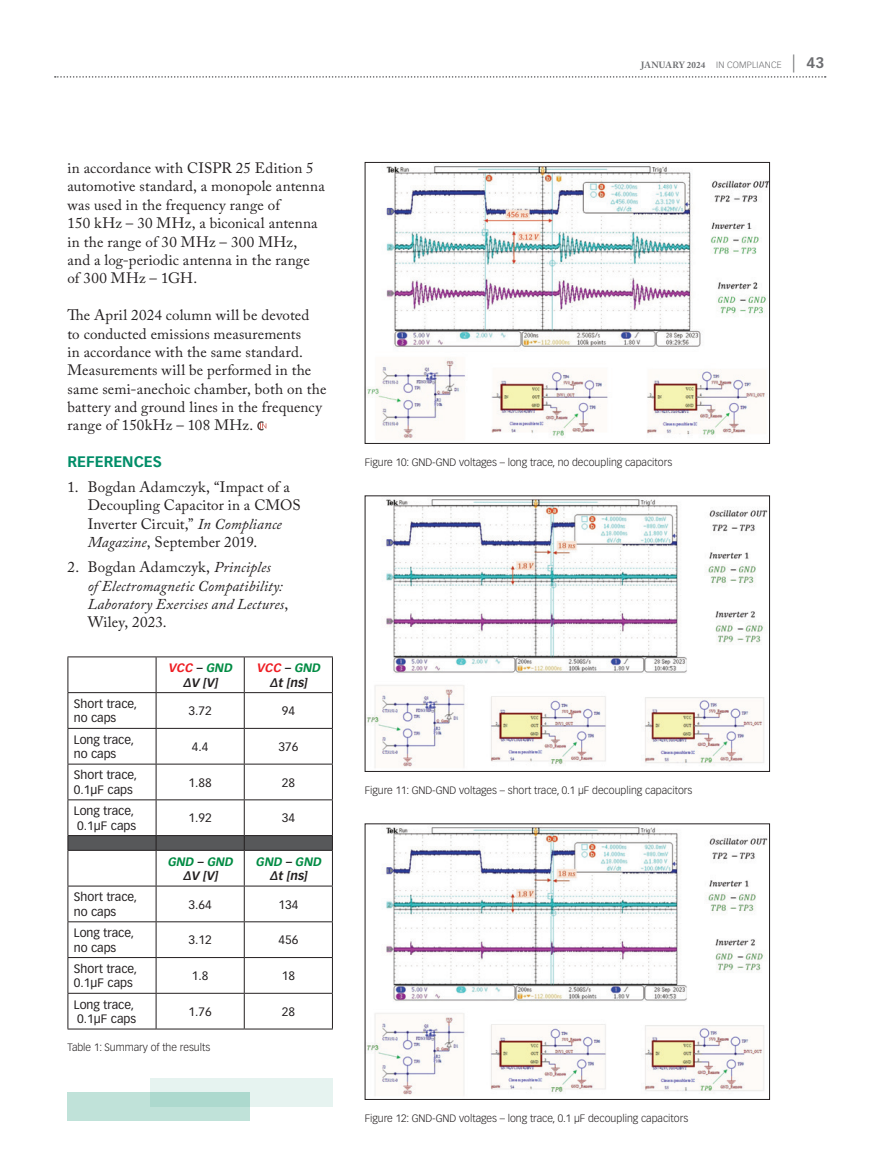
<style>
.page{position:relative;width:878px;height:1175px;background:#fff}
.page>*{position:absolute;margin:0;border:0;box-sizing:border-box;transform-origin:0 0}
.t1{font:15px/18.3px "Adobe Caslon Pro";letter-spacing:.01em;color:#231f20}
.t2{font:italic 15px/18.3px "Adobe Caslon Pro";letter-spacing:.01em;color:#231f20}
.t3{font:700 15px "Vectora LT Std";color:#008d68}
.t4{font:12px/14.4px "Vectora LT Std";color:#231f20}
.t5{font:italic 700 12px/14.4px "Vectora LT Std";color:#231f20;text-align:center}
.t6{font:italic 700 12px/14.4px "Vectora LT Std";color:#008b43;text-align:center}
.t7{font:300 10.5px "Vectora LT Std";color:#231f20}
.t8{font:300 9px "Vectora LT Std";letter-spacing:.02em;color:#6c6d70}
.s1{font-style:italic}
.s2{font-style:normal}
.s3{color:#ee1d23}
.s4{color:#008b43}
.s5{color:#231f20}
.s6{font-family:"Adobe Caslon Pro";font-weight:700}
.s7{font-size:18px}
.s8{font-weight:700;font-size:15px}
</style>
<div class="page">
<svg style="left:55px;top:76px;width:770px;height:2px"></svg>
<svg style="left:257px;top:421px;width:9px;height:9px"></svg>
<img style="left:367px;top:166px;width:401px;height:272px">
<div style="left:364px;top:162px;width:406px;height:282px;border:1px solid #231f20"></div>
<img style="left:366px;top:497px;width:402px;height:271px">
<div style="left:364px;top:495px;width:406px;height:277px;border:1px solid #231f20"></div>
<img style="left:366px;top:825px;width:402px;height:271px">
<hr style="left:68px;top:656px;width:88px;height:1px;background:#231f20">
<hr style="left:68px;top:657px;width:1px;height:35px;background:#231f20">
<hr style="left:156px;top:656px;width:88px;height:1px;background:#231f20">
<hr style="left:156px;top:657px;width:1px;height:35px;background:#231f20">
<hr style="left:244px;top:656px;width:89px;height:1px;background:#231f20">
<hr style="left:244px;top:657px;width:1px;height:35px;background:#231f20">
<hr style="left:332px;top:657px;width:1px;height:35px;background:#231f20">
<hr style="left:68px;top:692px;width:88px;height:1px;background:#231f20">
<hr style="left:68px;top:693px;width:1px;height:35px;background:#231f20">
<hr style="left:156px;top:692px;width:88px;height:1px;background:#231f20">
<hr style="left:156px;top:693px;width:1px;height:35px;background:#231f20">
<hr style="left:244px;top:692px;width:89px;height:1px;background:#231f20">
<hr style="left:244px;top:693px;width:1px;height:35px;background:#231f20">
<hr style="left:332px;top:693px;width:1px;height:35px;background:#231f20">
<hr style="left:68px;top:728px;width:88px;height:1px;background:#231f20">
<hr style="left:68px;top:728px;width:1px;height:35px;background:#231f20">
<hr style="left:156px;top:728px;width:88px;height:1px;background:#231f20">
<hr style="left:156px;top:728px;width:1px;height:35px;background:#231f20">
<hr style="left:244px;top:728px;width:89px;height:1px;background:#231f20">
<hr style="left:244px;top:728px;width:1px;height:35px;background:#231f20">
<hr style="left:332px;top:728px;width:1px;height:35px;background:#231f20">
<hr style="left:68px;top:763px;width:88px;height:1px;background:#231f20">
<hr style="left:68px;top:764px;width:1px;height:35px;background:#231f20">
<hr style="left:156px;top:763px;width:88px;height:1px;background:#231f20">
<hr style="left:156px;top:764px;width:1px;height:35px;background:#231f20">
<hr style="left:244px;top:763px;width:89px;height:1px;background:#231f20">
<hr style="left:244px;top:764px;width:1px;height:35px;background:#231f20">
<hr style="left:332px;top:764px;width:1px;height:35px;background:#231f20">
<hr style="left:68px;top:799px;width:88px;height:1px;background:#231f20">
<hr style="left:68px;top:800px;width:1px;height:35px;background:#231f20">
<hr style="left:156px;top:799px;width:88px;height:1px;background:#231f20">
<hr style="left:156px;top:800px;width:1px;height:35px;background:#231f20">
<hr style="left:244px;top:799px;width:89px;height:1px;background:#231f20">
<hr style="left:244px;top:800px;width:1px;height:35px;background:#231f20">
<hr style="left:332px;top:800px;width:1px;height:35px;background:#231f20">
<svg style="left:68px;top:835px;width:265px;height:15px"></svg>
<hr style="left:68px;top:850px;width:88px;height:1px;background:#231f20">
<hr style="left:68px;top:850px;width:1px;height:35px;background:#231f20">
<hr style="left:156px;top:850px;width:88px;height:1px;background:#231f20">
<hr style="left:156px;top:850px;width:1px;height:35px;background:#231f20">
<hr style="left:244px;top:850px;width:89px;height:1px;background:#231f20">
<hr style="left:244px;top:850px;width:1px;height:35px;background:#231f20">
<hr style="left:332px;top:850px;width:1px;height:35px;background:#231f20">
<hr style="left:68px;top:885px;width:88px;height:1px;background:#231f20">
<hr style="left:68px;top:886px;width:1px;height:35px;background:#231f20">
<hr style="left:156px;top:885px;width:88px;height:1px;background:#231f20">
<hr style="left:156px;top:886px;width:1px;height:35px;background:#231f20">
<hr style="left:244px;top:885px;width:89px;height:1px;background:#231f20">
<hr style="left:244px;top:886px;width:1px;height:35px;background:#231f20">
<hr style="left:332px;top:886px;width:1px;height:35px;background:#231f20">
<hr style="left:68px;top:921px;width:88px;height:1px;background:#231f20">
<hr style="left:68px;top:922px;width:1px;height:35px;background:#231f20">
<hr style="left:156px;top:921px;width:88px;height:1px;background:#231f20">
<hr style="left:156px;top:922px;width:1px;height:35px;background:#231f20">
<hr style="left:244px;top:921px;width:89px;height:1px;background:#231f20">
<hr style="left:244px;top:922px;width:1px;height:35px;background:#231f20">
<hr style="left:332px;top:922px;width:1px;height:35px;background:#231f20">
<hr style="left:68px;top:957px;width:88px;height:1px;background:#231f20">
<hr style="left:68px;top:958px;width:1px;height:35px;background:#231f20">
<hr style="left:156px;top:957px;width:88px;height:1px;background:#231f20">
<hr style="left:156px;top:958px;width:1px;height:35px;background:#231f20">
<hr style="left:244px;top:957px;width:89px;height:1px;background:#231f20">
<hr style="left:244px;top:958px;width:1px;height:35px;background:#231f20">
<hr style="left:332px;top:958px;width:1px;height:35px;background:#231f20">
<hr style="left:68px;top:993px;width:88px;height:1px;background:#231f20">
<hr style="left:68px;top:993px;width:1px;height:35px;background:#231f20">
<hr style="left:156px;top:993px;width:88px;height:1px;background:#231f20">
<hr style="left:156px;top:993px;width:1px;height:35px;background:#231f20">
<hr style="left:244px;top:993px;width:89px;height:1px;background:#231f20">
<hr style="left:244px;top:993px;width:1px;height:35px;background:#231f20">
<hr style="left:332px;top:993px;width:1px;height:35px;background:#231f20">
<hr style="left:68px;top:1028px;width:88px;height:1px;background:#231f20">
<hr style="left:156px;top:1028px;width:88px;height:1px;background:#231f20">
<hr style="left:244px;top:1028px;width:89px;height:1px;background:#231f20">
<div style="left:150px;top:1078px;width:183px;height:29px;background:#e6f3f0"></div>
<div style="left:68px;top:1092px;width:182px;height:28px;background:linear-gradient(to right,#c2e3da,#b3dcd1)"></div>
<p class="t1" style="left:68px;top:159px;width:259px">in accordance with CISPR 25 Edition 5 automotive standard, a monopole antenna was used in the frequency range of<br>150 kHz – 30 MHz, a biconical antenna in the range of 30 MHz – 300 MHz,<br>and a log-periodic antenna in the range of 300 MHz – 1GH.</p>
<p class="t1" style="left:68px;top:306px;width:260px">The April 2024 column will be devoted<br>to conducted emissions measurements<br>in accordance with the same standard.<br>Measurements will be performed in the same semi-anechoic chamber, both on the battery and ground lines in the frequency range of 150kHz – 108 MHz.</p>
<p class="t3" style="left:68px;top:452px;width:96px">REFERENCES</p>
<p class="t1" style="left:88px;top:477px;width:214px;text-indent:-20px">1. Bogdan Adamczyk, “Impact of a<br>Decoupling Capacitor in a CMOS<br>Inverter Circuit,” <span class="s1">In Compliance<br>Magazine</span>, September 2019.</p>
<p class="t2" style="left:88px;top:558px;width:202px;text-indent:-20px"><span class="s2">2. Bogdan Adamczyk,</span> Principles<br>of Electromagnetic Compatibility:<br>Laboratory Exercises and Lectures<span class="s2">,<br>Wiley, 2023.</span></p>
<p class="t5" style="left:168px;top:660px;width:68px"><span class="s3">VCC</span> – <span class="s4">GND </span>∆V [V]</p>
<p class="t5" style="left:256px;top:660px;width:68px"><span class="s3">VCC</span> – <span class="s4">GND </span>∆t [ns]</p>
<p class="t4" style="left:74px;top:696px;width:65px">Short trace, no caps</p>
<p class="t4" style="left:188px;top:704px;width:25px">3.72</p>
<p class="t4" style="left:282px;top:704px;width:15px">94</p>
<p class="t4" style="left:74px;top:732px;width:62px">Long trace, no caps</p>
<p class="t4" style="left:192px;top:739px;width:18px">4.4</p>
<p class="t4" style="left:278px;top:739px;width:22px">376</p>
<p class="t4" style="left:74px;top:768px;width:65px">Short trace,<br>0.1µF caps</p>
<p class="t4" style="left:188px;top:775px;width:25px">1.88</p>
<p class="t4" style="left:282px;top:775px;width:15px">28</p>
<p class="t4" style="left:74px;top:803px;width:64px">Long trace,<br>0.1µF caps</p>
<p class="t4" style="left:188px;top:811px;width:25px">1.92</p>
<p class="t4" style="left:282px;top:811px;width:15px">34</p>
<p class="t6" style="left:167px;top:854px;width:70px">GND <span class="s5">–</span> GND <span class="s5">∆V [V]</span></p>
<p class="t5" style="left:255px;top:854px;width:70px"><span class="s4">GND</span> – <span class="s4">GND </span>∆t [ns]</p>
<p class="t4" style="left:74px;top:890px;width:65px">Short trace, no caps</p>
<p class="t4" style="left:188px;top:897px;width:25px">3.64</p>
<p class="t4" style="left:278px;top:897px;width:22px">134</p>
<p class="t4" style="left:74px;top:925px;width:62px">Long trace, no caps</p>
<p class="t4" style="left:188px;top:933px;width:25px">3.12</p>
<p class="t4" style="left:278px;top:933px;width:22px">456</p>
<p class="t4" style="left:74px;top:961px;width:65px">Short trace,<br>0.1µF caps</p>
<p class="t4" style="left:192px;top:968px;width:18px">1.8</p>
<p class="t4" style="left:282px;top:968px;width:15px">18</p>
<p class="t4" style="left:74px;top:997px;width:64px">Long trace,<br>0.1µF caps</p>
<p class="t4" style="left:188px;top:1004px;width:25px">1.76</p>
<p class="t4" style="left:282px;top:1004px;width:15px">28</p>
<p class="t7" style="left:68px;top:1041px;width:144px">Table 1: Summary of the results</p>
<p class="t8" style="left:641px;top:60px;width:185px"><span class="s6">JANUARY 2024</span> IN COMPLIANCE <span class="s7">|</span> <span class="s8">43</span></p>
<p class="t7" style="left:364px;top:456px;width:309px">Figure 10: GND-GND voltages – long trace, no decoupling capacitors</p>
<p class="t7" style="left:364px;top:783px;width:329px">Figure 11: GND-GND voltages – short trace, 0.1 µF decoupling capacitors</p>
<p class="t7" style="left:364px;top:1111px;width:325px">Figure 12: GND-GND voltages – long trace, 0.1 µF decoupling capacitors</p>
</div>
